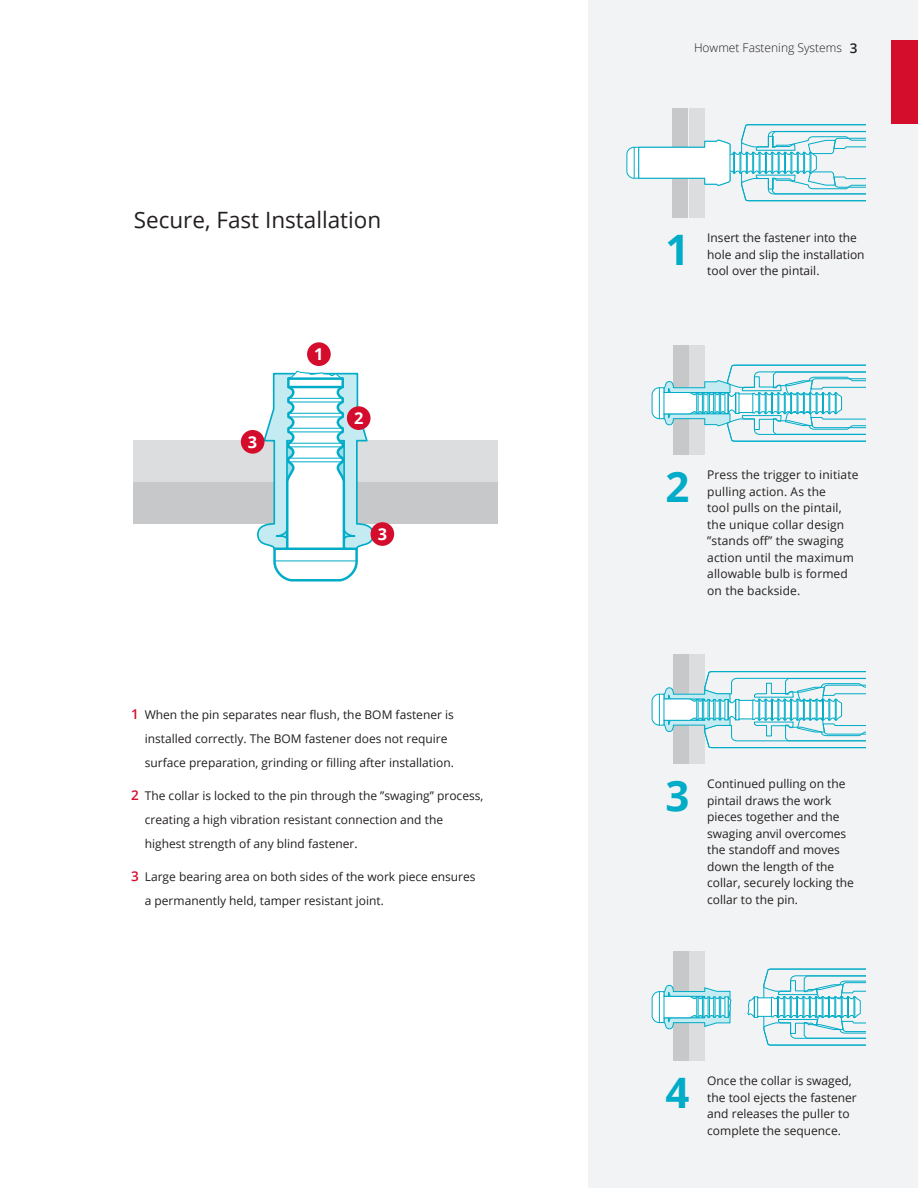
<style>
.page{position:relative;width:918px;height:1188px;background:#fff}
.page>*{position:absolute;margin:0;border:0;box-sizing:border-box;transform-origin:0 0}
.t1{font:700 42px "Open Sans";color:#00acc8}
.Header_2{font:22.5px "Open Sans";color:#231f20}
.t2{font:700 16.35px "Open Sans";color:#fff}
.Numbered_List{font:12px/16.5px "Open Sans";color:#231f20}
.t3{font:300 12px "Open Sans";color:#231f20}
.s1{font-weight:600;font-size:13.5px;color:#d30d2b}
.s2{font-weight:600;font-size:13.5px}
</style>
<div class="page">
<div style="left:344px;top:441px;width:154px;height:41px;background:#dcdddf"></div>
<div style="left:344px;top:482px;width:154px;height:42px;background:#c7c8ca"></div>
<div style="left:133px;top:441px;width:154px;height:41px;background:#dcdddf"></div>
<div style="left:133px;top:482px;width:154px;height:42px;background:#c7c8ca"></div>
<svg style="left:256px;top:370px;width:119px;height:212px"></svg>
<hr style="left:275px;top:561px;width:82px;height:1px;background:#00acc8">
<hr style="left:286px;top:548px;width:59px;height:2px;background:#00acc8">
<hr style="left:288px;top:461px;width:55px;height:1px;background:#00acc8">
<hr style="left:288px;top:458px;width:55px;height:1px;background:#00acc8">
<hr style="left:288px;top:446px;width:55px;height:1px;background:#00acc8">
<hr style="left:288px;top:443px;width:55px;height:1px;background:#00acc8">
<hr style="left:288px;top:432px;width:55px;height:1px;background:#00acc8">
<hr style="left:288px;top:428px;width:55px;height:1px;background:#00acc8">
<hr style="left:288px;top:417px;width:55px;height:1px;background:#00acc8">
<hr style="left:288px;top:413px;width:55px;height:1px;background:#00acc8">
<hr style="left:288px;top:402px;width:55px;height:1px;background:#00acc8">
<hr style="left:288px;top:398px;width:55px;height:1px;background:#00acc8">
<hr style="left:288px;top:386px;width:55px;height:2px;background:#00acc8">
<div style="left:589px;top:0;width:329px;height:1188px;background:#f2f3f4"></div>
<div style="left:689px;top:173px;width:16px;height:44px;background:#dcdddf"></div>
<div style="left:672px;top:173px;width:16px;height:44px;background:#c7c8ca"></div>
<div style="left:689px;top:108px;width:16px;height:44px;background:#dcdddf"></div>
<div style="left:672px;top:108px;width:16px;height:44px;background:#c7c8ca"></div>
<svg style="left:626px;top:124px;width:239px;height:78px"></svg>
<div style="left:689px;top:414px;width:16px;height:40px;background:#dcdddf"></div>
<div style="left:673px;top:414px;width:16px;height:40px;background:#c7c8ca"></div>
<div style="left:689px;top:345px;width:16px;height:48px;background:#dcdddf"></div>
<div style="left:673px;top:345px;width:16px;height:48px;background:#c7c8ca"></div>
<svg style="left:651px;top:364px;width:214px;height:78px"></svg>
<div style="left:689px;top:720px;width:16px;height:43px;background:#dcdddf"></div>
<div style="left:673px;top:720px;width:16px;height:43px;background:#c7c8ca"></div>
<div style="left:689px;top:654px;width:16px;height:45px;background:#dcdddf"></div>
<div style="left:673px;top:654px;width:16px;height:45px;background:#c7c8ca"></div>
<svg style="left:651px;top:671px;width:214px;height:78px"></svg>
<svg style="left:748px;top:968px;width:117px;height:78px"></svg>
<div style="left:689px;top:1018px;width:16px;height:42px;background:#dcdddf"></div>
<div style="left:673px;top:1018px;width:16px;height:42px;background:#c7c8ca"></div>
<div style="left:689px;top:951px;width:16px;height:45px;background:#dcdddf"></div>
<div style="left:673px;top:951px;width:16px;height:45px;background:#c7c8ca"></div>
<svg style="left:651px;top:985px;width:80px;height:44px"></svg>
<div style="left:307px;top:342px;width:24px;height:24px;background:#d30d2b;border-radius:50%"></div>
<div style="left:241px;top:430px;width:24px;height:24px;background:#d30d2b;border-radius:50%"></div>
<div style="left:347px;top:406px;width:24px;height:24px;background:#d30d2b;border-radius:50%"></div>
<div style="left:371px;top:522px;width:23px;height:24px;background:#d30d2b;border-radius:50%"></div>
<div style="left:891px;top:40px;width:27px;height:84px;background:#d30d2b"></div>
<p class="Header_2" style="left:134px;top:204px;width:249px">Secure, Fast Installation</p>
<p class="t2" style="left:248px;top:431px;width:11px">3</p>
<p class="t2" style="left:314px;top:343px;width:11px">1</p>
<p class="t2" style="left:354px;top:407px;width:11px">2</p>
<p class="t2" style="left:378px;top:523px;width:11px">3</p>
<p class="Numbered_List" style="left:145px;top:702px;width:311px;line-height:24px;text-indent:-14px"><span class="s1">1</span> When the pin separates near flush, the BOM fastener is installed correctly. The BOM fastener does not require surface preparation, grinding or filling after installation.</p>
<p class="Numbered_List" style="left:145px;top:784px;width:340px;line-height:24px;text-indent:-13px"><span class="s1">2</span> The collar is locked to the pin through the ”swaging” process, creating a high vibration resistant connection and the highest strength of any blind fastener.</p>
<p class="Numbered_List" style="left:145px;top:865px;width:332px;line-height:24px;text-indent:-13px"><span class="s1">3</span> Large bearing area on both sides of the work piece ensures a permanently held, tamper resistant joint.</p>
<p class="t3" style="left:694px;top:40px;width:165px">Howmet Fastening Systems <span class="s2">3</span></p>
<p class="t1" style="left:666px;top:220px;width:25px">1</p>
<p class="Numbered_List" style="left:707px;top:229px;width:159px">Insert the fastener into the hole and slip the installation</p>
<p class="Numbered_List" style="left:707px;top:262px;width:114px">tool over the pintail.</p>
<p class="t1" style="left:666px;top:457px;width:25px">2</p>
<p class="Numbered_List" style="left:707px;top:466px;width:153px">Press the trigger to initiate pulling action. As the<br>tool pulls on the pintail, the unique collar design ”stands off” the swaging action until the maximum allowable bulb is formed on the backside.</p>
<p class="t1" style="left:666px;top:766px;width:25px">3</p>
<p class="Numbered_List" style="left:707px;top:775px;width:148px">Continued pulling on the pintail draws the work pieces together and the swaging anvil overcomes the standoff and moves down the length of the collar, securely locking the collar to the pin.</p>
<p class="t1" style="left:666px;top:1063px;width:25px">4</p>
<p class="Numbered_List" style="left:707px;top:1072px;width:151px">Once the collar is swaged, the tool ejects the fastener and releases the puller to complete the sequence.</p>
</div>
